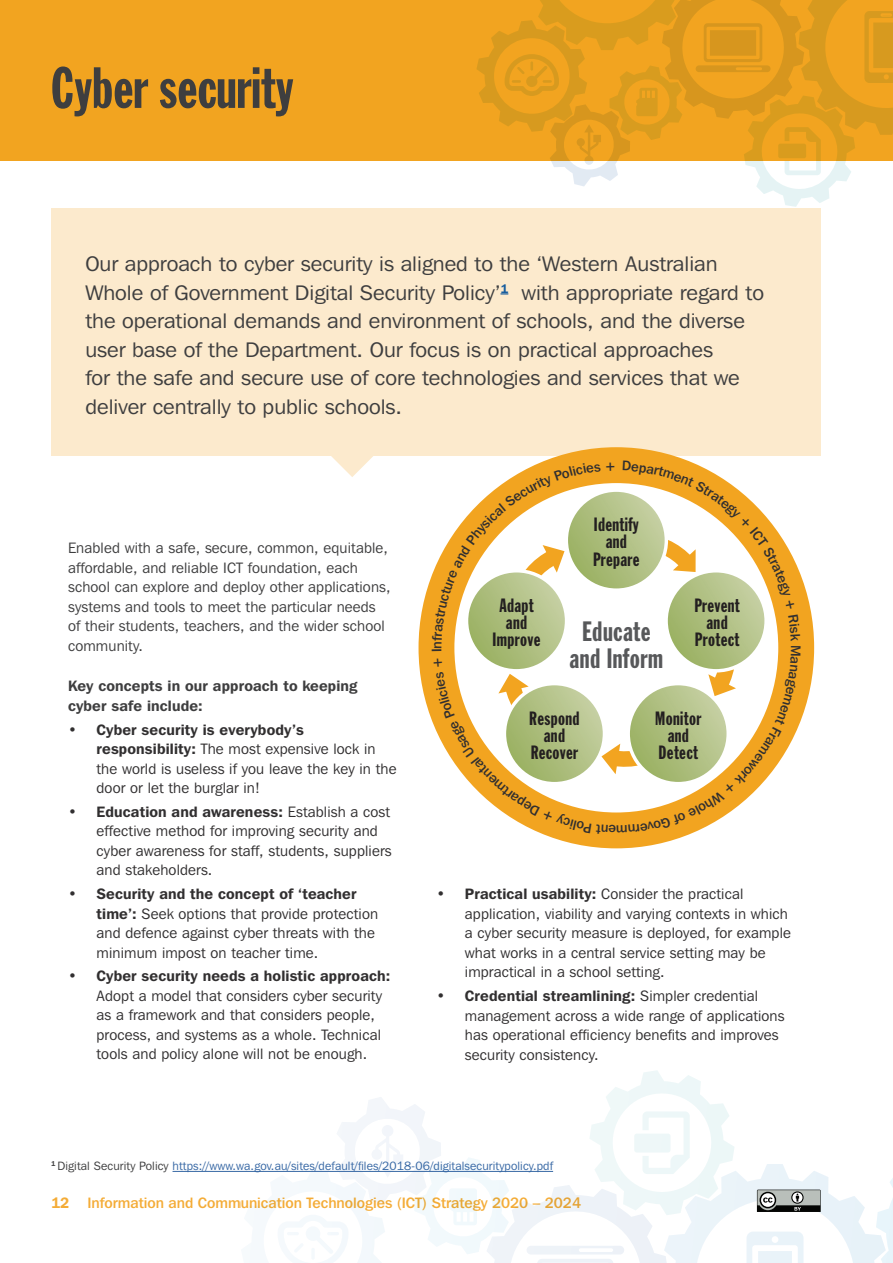
<style>
.page{position:relative;width:893px;height:1263px;background:#fff}
.page>*{position:absolute;margin:0;border:0;box-sizing:border-box;transform-origin:0 0}
.t1{font:57px "Franklin Gothic Extra Cond";color:#3e3e3f}
.t2{font:27.6px/27.6px "Franklin Gothic Extra Cond";letter-spacing:.02em;color:#57585a;text-align:center}
.t3{font:21px/28.5px "Franklin Gothic IT Cby BT";color:#3e3e3f;scale:1.05 1}
.t4{font:18.9px/17.2px "Franklin Gothic Extra Cond";letter-spacing:.02em;color:#231f20;text-align:center}
.t5{font:15px/19.5px "Franklin Gothic IT Cby BT";letter-spacing:.01em;color:#312f30}
.t6{font:15px/19.5px "Franklin Gothic IT Cby BT";letter-spacing:.01em;color:#3e3e3f}
.t7{font:500 15px "Franklin Gothic IT Cby BT";color:#f4ac37}
.t8{font:600 15px/19.5px "Franklin Gothic IT Cby BT";letter-spacing:.01em;color:#3e3e3f}
.t9{font:600 15px "Franklin Gothic IT Cby BT";letter-spacing:.01em;color:#312f30}
.t10{font:12px "Franklin Gothic IT Cby BT";letter-spacing:.01em;color:#3667a4}
.s1{font-weight:600}
.s2{color:#3e3e3f}
</style>
<div class="page">
<div style="left:0;top:0;width:893px;height:160px;background:#f2a420"></div>
<div style="left:51px;top:208px;width:770px;height:248px;background:#fceacd"></div>
<svg style="left:331px;top:456px;width:42px;height:21px"></svg>
<div style="left:419px;top:447px;width:395px;height:401px;border:36px solid #f2a420;border-radius:50%"></div>
<svg style="left:476px;top:0;width:417px;height:207px"></svg>
<svg style="left:241px;top:1070px;width:652px;height:193px"></svg>
<hr style="left:173px;top:1171px;width:380px;height:1px;background:#3667a4">
<svg style="left:432px;top:461px;width:369px;height:373px"></svg>
<h1 class="t1" style="left:51px;top:57px;width:244px">Cyber security</h1>
<p class="t3" style="left:85px;top:249px;width:648px">Our approach to cyber security is aligned to the ‘Western Australian Whole of Government Digital Security Policy’<sup>1</sup> with appropriate regard to the operational demands and environment of schools, and the diverse user base of the Department. Our focus is on practical approaches<br>for the safe and secure use of core technologies and services that we deliver centrally to public schools.</p>
<p class="t6" style="left:68px;top:538px;width:324px">Enabled with a safe, secure, common, equitable, affordable, and reliable ICT foundation, each school can explore and deploy other applications, systems and tools to meet the particular needs of their students, teachers, and the wider school community.</p>
<p class="t8" style="left:68px;top:676px;width:291px">Key concepts in our approach to keeping cyber safe include:</p>
<p class="t5" style="left:97px;top:719px;width:302px;text-indent:-28px"><span class="s1">• Cyber security is everybody’s responsibility:</span> The most expensive lock in the world is useless if you leave the key in the door or let the burglar in!</p>
<p class="t5" style="left:97px;top:802px;width:297px;text-indent:-28px"><span class="s1">• Education and awareness:</span> Establish a cost effective method for improving security and cyber awareness for staff, students, suppliers and stakeholders.</p>
<p class="t5" style="left:97px;top:884px;width:283px;text-indent:-28px"><span class="s1">• Security and the concept of ‘teacher time’:</span> Seek options that provide protection and defence against cyber threats with the minimum impost on teacher time.</p>
<p class="t9" style="left:68px;top:967px;width:324px">• Cyber security needs a holistic approach:</p>
<p class="t5" style="left:97px;top:986px;width:287px">Adopt a model that considers cyber security as a framework and that considers people, process, and systems as a whole. Technical tools and policy alone will not be enough.</p>
<p class="t4" style="left:493px;top:596px;width:49px">Adapt and<br>Improve</p>
<p class="t4" style="left:593px;top:516px;width:48px">Identify and<br>Prepare</p>
<h2 class="t2" style="left:569px;top:617px;width:95px">Educate and Inform</h2>
<p class="t4" style="left:694px;top:596px;width:47px">Prevent and<br>Protect</p>
<p class="t4" style="left:529px;top:709px;width:52px">Respond and<br>Recover</p>
<p class="t4" style="left:655px;top:709px;width:48px">Monitor and<br>Detect</p>
<p class="t5" style="left:465px;top:884px;width:328px;text-indent:-28px"><span class="s1">• Practical usability:</span> Consider the practical application, viability and varying contexts in which a cyber security measure is deployed, for example what works in a central service setting may be impractical in a school setting.</p>
<p class="t5" style="left:465px;top:986px;width:321px;text-indent:-28px"><span class="s1">• Credential streamlining:</span> Simpler credential management across a wide range of applications has operational efficiency benefits and improves security consistency.</p>
<p class="t10" style="left:51px;top:1159px;width:504px"><sup>1</sup> <span class="s2">Digital Security Policy</span> https://www.wa.gov.au/sites/default/files/2018-06/digitalsecuritypolicy.pdf</p>
<p class="t7" style="left:51px;top:1193px;width:531px"><span class="s1">12</span> Information and Communication Technologies (ICT) Strategy 2020 – 2024</p>
</div>
